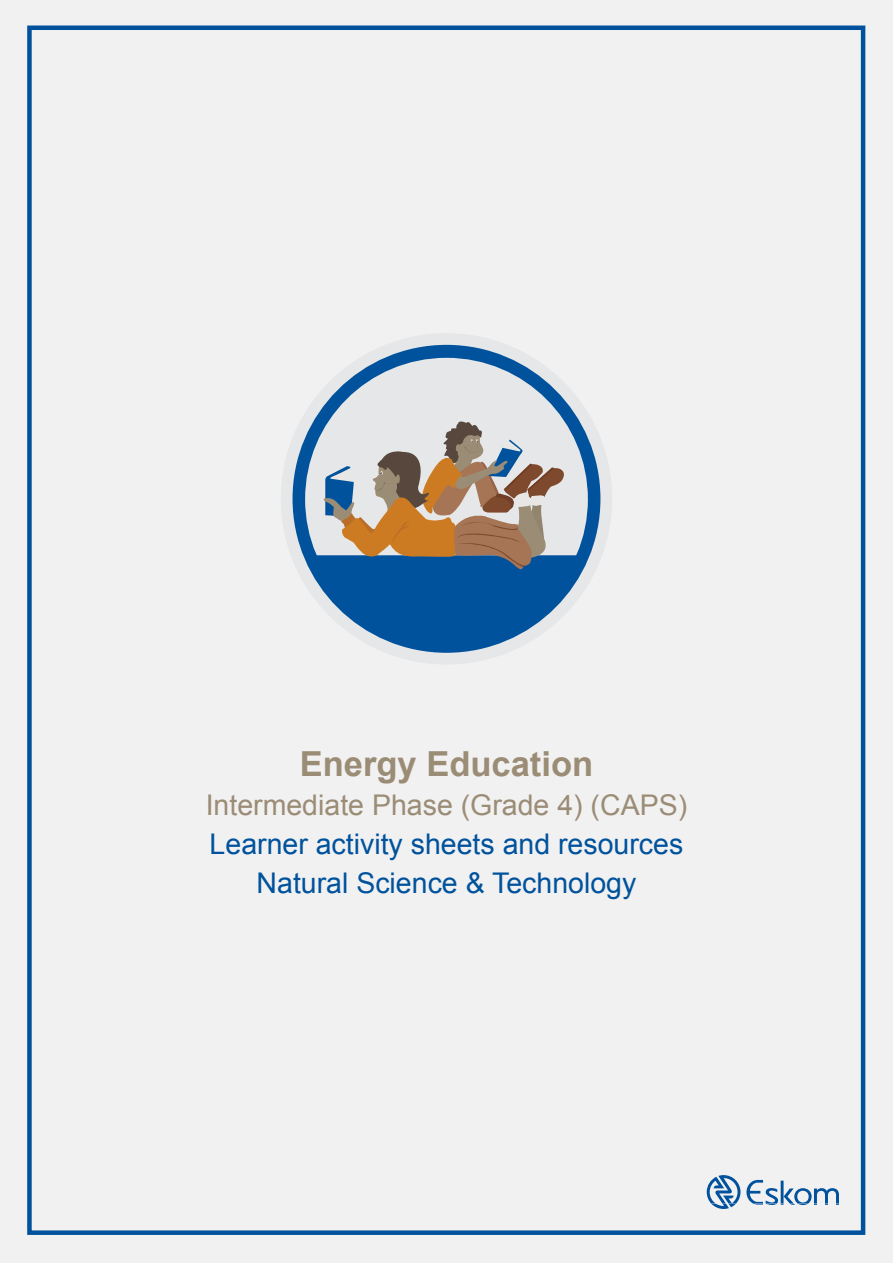
<style>
.page{position:relative;width:893px;height:1263px;background:#f1f1f2}
.page>*{position:absolute;margin:0;border:0;box-sizing:border-box;transform-origin:0 0}
.t1{font:700 34.5px "Arial";color:#9b8c75}
.t2{font:28.5px/39px "Arial";color:#00529c;text-align:center}
.t3{font:28.5px "Arial";color:#9b8c75}
</style>
<div class="page">
<div style="left:281px;top:333px;width:331px;height:331px;background:#e6e7e8;border-radius:50%"></div>
<svg style="left:293px;top:345px;width:307px;height:308px"></svg>
<svg style="left:314px;top:420px;width:265px;height:228px"></svg>
<svg style="left:706px;top:1175px;width:133px;height:34px"></svg>
<div style="left:27px;top:26px;width:838px;height:1209px;border:4px solid #00529c"></div>
<p class="t1" style="left:300px;top:741px;width:295px">Energy Education</p>
<p class="t3" style="left:206px;top:786px;width:483px">Intermediate Phase (Grade 4) (CAPS)</p>
<p class="t2" style="left:210px;top:825px;width:475px">Learner activity sheets and resources<br>Natural Science &amp; Technology</p>
</div>
